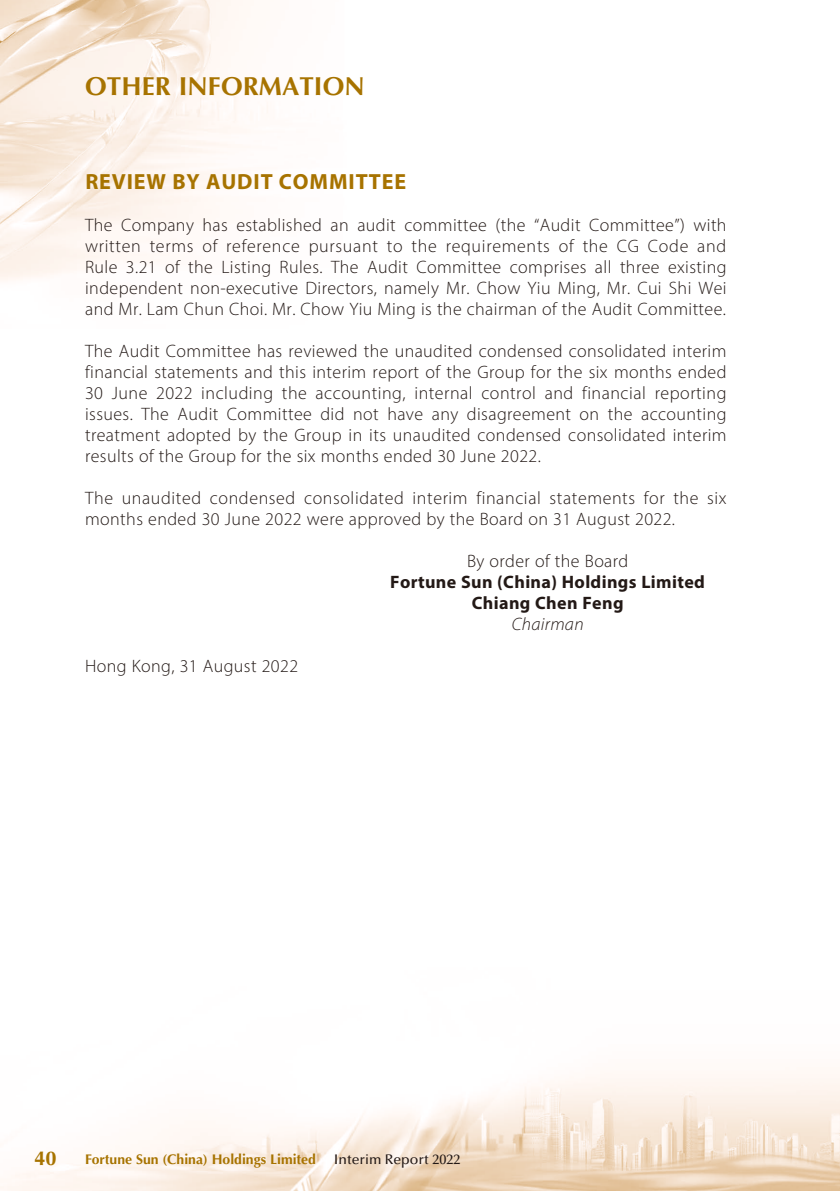
<style>
.page{position:relative;width:840px;height:1191px;background:#fff}
.page>*{position:absolute;margin:0;border:0;box-sizing:border-box;transform-origin:0 0}
.t1{font:700 26px "Optima LT Std";letter-spacing:.005em;color:#a77300}
.t2{font:700 22px "Myriad Pro";letter-spacing:.04em;color:#a77300}
.t3{font:700 20px "Optima LT Std";color:#a77300}
.t4{font:300 18px/21px "Myriad Pro";letter-spacing:.02em;color:#231916;text-align:justify}
.t5{font:700 18px/21px "Myriad Pro";letter-spacing:.02em;color:#231916;text-align:center}
.t6{font:italic 300 18px "Myriad Pro";letter-spacing:.02em;color:#231916}
.t7{font:700 14px "Optima LT Std";color:#a77300}
.t8{font:500 14px "Optima LT Std";color:#231916}
</style>
<div class="page">
<img style="left:0;top:0;width:839px;height:1191px">
<h1 class="t1" style="left:85px;top:71px;width:281px">OTHER INFORMATION</h1>
<p class="t2" style="left:85px;top:167px;width:322px">REVIEW BY AUDIT COMMITTEE</p>
<p class="t4" style="left:85px;top:214px;width:642px">The Company has established an audit committee (the “Audit Committee”) with written terms of reference pursuant to the requirements of the CG Code and Rule 3.21 of the Listing Rules. The Audit Committee comprises all three existing independent non-executive Directors, namely Mr. Chow Yiu Ming, Mr. Cui Shi Wei and Mr. Lam Chun Choi. Mr. Chow Yiu Ming is the chairman of the Audit Committee.</p>
<p class="t4" style="left:85px;top:340px;width:642px">The Audit Committee has reviewed the unaudited condensed consolidated interim financial statements and this interim report of the Group for the six months ended 30 June 2022 including the accounting, internal control and financial reporting issues. The Audit Committee did not have any disagreement on the accounting treatment adopted by the Group in its unaudited condensed consolidated interim results of the Group for the six months ended 30 June 2022.</p>
<p class="t4" style="left:85px;top:487px;width:642px">The unaudited condensed consolidated interim financial statements for the six months ended 30 June 2022 were approved by the Board on 31 August 2022.</p>
<p class="t4" style="left:467px;top:550px;width:163px">By order of the Board</p>
<p class="t5" style="left:390px;top:570px;width:316px">Fortune Sun (China) Holdings Limited<br>Chiang Chen Feng</p>
<p class="t6" style="left:511px;top:613px;width:73px">Chairman</p>
<p class="t4" style="left:85px;top:655px;width:214px">Hong Kong, 31 August 2022</p>
<p class="t3" style="left:34px;top:1146px;width:24px">40</p>
<p class="t7" style="left:85px;top:1150px;width:232px">Fortune Sun (China) Holdings Limited</p>
<p class="t8" style="left:334px;top:1151px;width:128px">Interim Report 2022</p>
</div>
